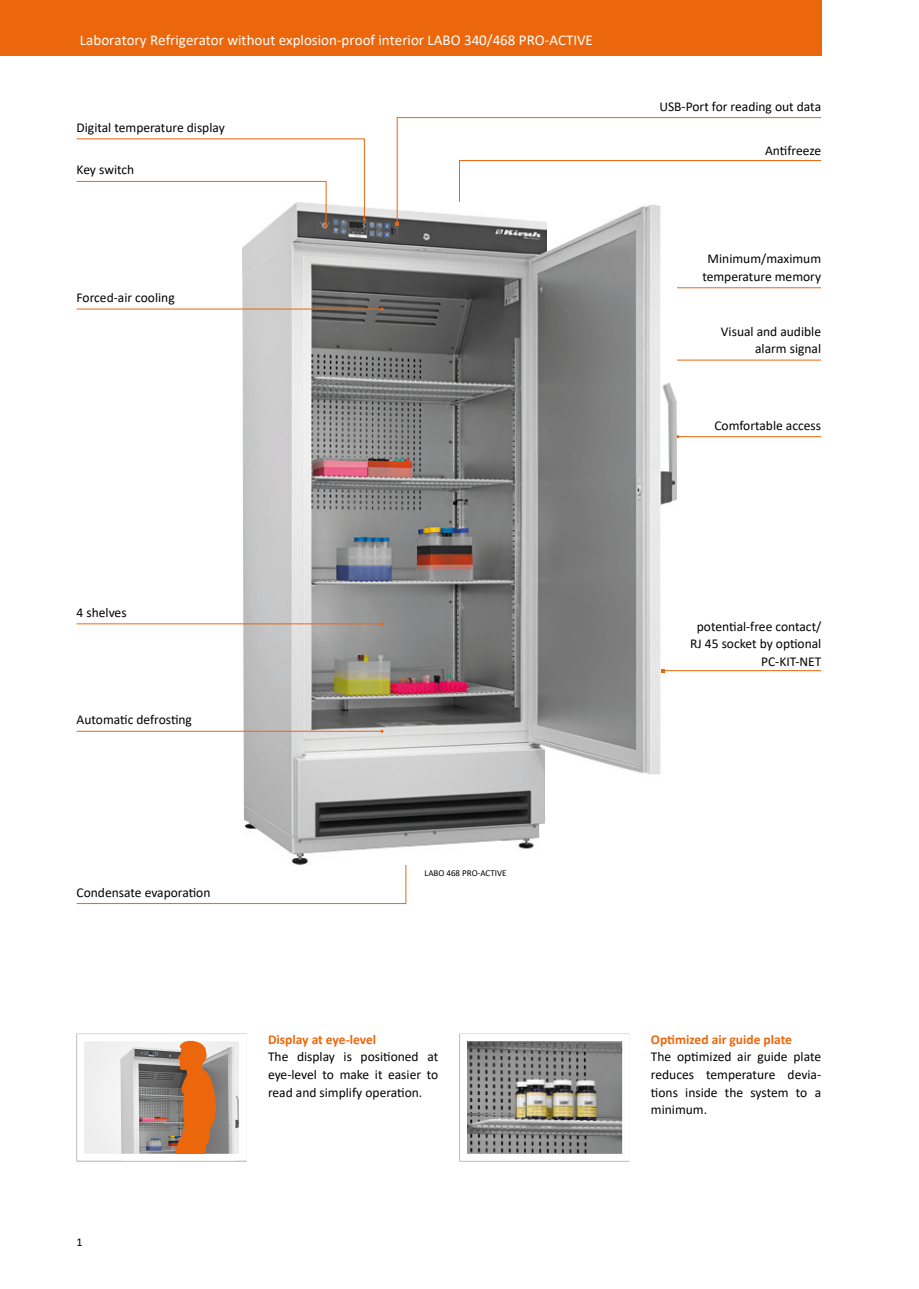
<style>
.page{position:relative;width:919px;height:1289px;background:#fff}
.page>*{position:absolute;margin:0;border:0;box-sizing:border-box;transform-origin:0 0}
.t1{font:15px "Calibri";color:#fff}
.t2{font:13.5px/17.5px "Calibri";color:#020203;text-align:right}
.t3{font:700 13.5px "Calibri";color:#ec670c}
.t4{font:12px "Calibri";color:#020203}
.t5{font:9px "Calibri";color:#020203}
</style>
<div class="page">
<svg style="left:76px;top:730px;width:330px;height:174px"></svg>
<div style="left:0;top:0;width:821px;height:55px;background:#ec670c"></div>
<hr style="left:461px;top:287px;width:360px;height:1px;background:#ec670c">
<hr style="left:388px;top:360px;width:433px;height:1px;background:#ec670c">
<img style="left:77px;top:1033px;width:170px;height:128px">
<img style="left:459px;top:1033px;width:170px;height:128px">
<img style="left:242px;top:207px;width:434px;height:657px">
<hr style="left:77px;top:623px;width:305px;height:1px;background:#ec670c">
<hr style="left:77px;top:309px;width:305px;height:1px;background:#ec670c">
<hr style="left:77px;top:731px;width:305px;height:1px;background:#ec670c">
<svg style="left:76px;top:138px;width:290px;height:89px"></svg>
<img style="left:166px;top:1040px;width:56px;height:113px">
<hr style="left:678px;top:436px;width:143px;height:1px;background:#ec670c">
<svg style="left:395px;top:117px;width:426px;height:130px"></svg>
<hr style="left:663px;top:670px;width:158px;height:1px;background:#ec670c">
<p class="t1" style="left:80px;top:29px;width:514px">Laboratory Refrigerator without explosion-proof interior LABO 340/468 PRO-ACTIVE</p>
<p class="t2" style="left:77px;top:118px;width:150px">Digital temperature display</p>
<p class="t2" style="left:77px;top:161px;width:59px">Key switch</p>
<p class="t2" style="left:77px;top:288px;width:100px">Forced-air cooling</p>
<p class="t2" style="left:659px;top:97px;width:163px">USB-Port for reading out data</p>
<p class="t2" style="left:765px;top:141px;width:58px">Antifreeze</p>
<p class="t2" style="left:702px;top:249px;width:120px;text-align:center">Minimum/maximum temperature memory</p>
<p class="t2" style="left:721px;top:322px;width:102px">Visual and audible alarm signal</p>
<p class="t2" style="left:714px;top:416px;width:108px">Comfortable access</p>
<p class="t2" style="left:77px;top:603px;width:52px">4 shelves</p>
<p class="t2" style="left:77px;top:710px;width:117px">Automatic defrosting</p>
<p class="t2" style="left:77px;top:883px;width:135px">Condensate evaporation</p>
<p class="t4" style="left:77px;top:1234px;width:8px">1</p>
<p class="t5" style="left:424px;top:866px;width:83px">LABO 468 PRO-ACTIVE</p>
<p class="t3" style="left:268px;top:1029px;width:110px">Display at eye-level</p>
<p class="t2" style="left:268px;top:1047px;width:172px;text-align:justify">The display is positioned at eye-level to make it easier to read and simplify operation.</p>
<p class="t2" style="left:690px;top:617px;width:133px">potential-free contact/<br>RJ 45 socket by optional<br>PC-KIT-NET</p>
<p class="t3" style="left:651px;top:1029px;width:143px">Optimized air guide plate</p>
<p class="t2" style="left:651px;top:1047px;width:172px;text-align:justify">The optimized air guide plate reduces temperature devia&shy;tions inside the system to a minimum.</p>
</div>
